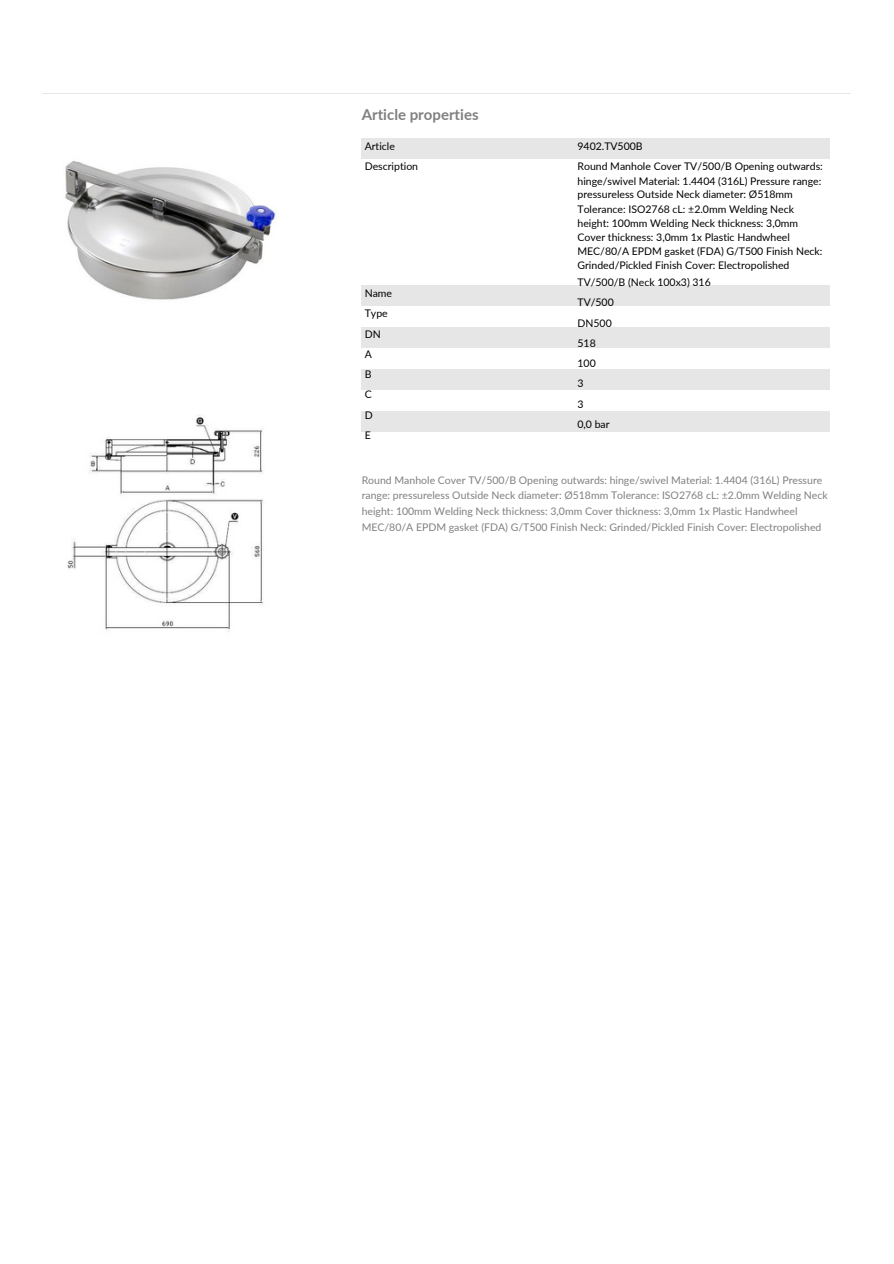
<style>
.page{position:relative;width:894px;height:1264px;background:#fff}
.page>*{position:absolute;margin:0;border:0;box-sizing:border-box;transform-origin:0 0}
.t1{font:700 15px "Lato";color:#808080}
.t2{font:10.5px/20.2px "Lato";color:#000}
.t3{font:10.5px/15.8px "Lato";color:#808080}
</style>
<div class="page">
<hr style="left:43px;top:93px;width:807px;height:1px;background:#e6e6e6">
<img style="left:65px;top:161px;width:211px;height:139px">
<img style="left:67px;top:415px;width:197px;height:217px">
<div style="left:361px;top:138px;width:468px;height:21px;background:#e6e6e6"></div>
<div style="left:361px;top:285px;width:468px;height:21px;background:#e6e6e6"></div>
<div style="left:361px;top:327px;width:468px;height:21px;background:#e6e6e6"></div>
<div style="left:361px;top:369px;width:468px;height:21px;background:#e6e6e6"></div>
<div style="left:361px;top:410px;width:468px;height:21px;background:#e6e6e6"></div>
<p class="t1" style="left:361px;top:105px;width:118px">Article properties</p>
<p class="t2" style="left:364px;top:136px;width:55px">Article<br>Description</p>
<h1 class="t2" style="left:364px;top:283px;width:29px">Name<br>Type<br>DN<br>A<br>B<br>C<br>D<br>E</h1>
<p class="t2" style="left:577px;top:136px;width:247px">9402.TV500B<br>Round Manhole Cover TV/500/B Opening outwards:</p>
<p class="t2" style="left:577px;top:171px;width:245px">hinge/swivel Material: 1.4404 (316L) Pressure range:</p>
<p class="t2" style="left:577px;top:184px;width:217px">pressureless Outside Neck diameter: Ø518mm</p>
<p class="t2" style="left:577px;top:199px;width:218px">Tolerance: ISO2768 cL: ±2.0mm Welding Neck</p>
<p class="t2" style="left:577px;top:212px;width:222px">height: 100mm Welding Neck thickness: 3,0mm</p>
<p class="t2" style="left:577px;top:227px;width:214px">Cover thickness: 3,0mm 1x Plastic Handwheel</p>
<p class="t2" style="left:577px;top:240px;width:246px">MEC/80/A EPDM gasket (FDA) G/T500 Finish Neck:</p>
<p class="t2" style="left:577px;top:255px;width:213px">Grinded/Pickled Finish Cover: Electropolished</p>
<p class="t2" style="left:577px;top:272px;width:135px">TV/500/B (Neck 100x3) 316</p>
<p class="t2" style="left:577px;top:292px;width:38px">TV/500</p>
<p class="t2" style="left:577px;top:312px;width:36px">DN500</p>
<p class="t2" style="left:577px;top:333px;width:20px">518</p>
<p class="t2" style="left:577px;top:353px;width:20px">100</p>
<p class="t2" style="left:577px;top:373px;width:8px">3</p>
<p class="t2" style="left:577px;top:393px;width:8px">3</p>
<p class="t2" style="left:577px;top:414px;width:34px">0,0 bar</p>
<p class="t3" style="left:361px;top:471px;width:467px">Round Manhole Cover TV/500/B Opening outwards: hinge/swivel Material: 1.4404 (316L) Pressure range: pressureless Outside Neck diameter: Ø518mm Tolerance: ISO2768 cL: ±2.0mm Welding Neck height: 100mm Welding Neck thickness: 3,0mm Cover thickness: 3,0mm 1x Plastic Handwheel MEC/80/A EPDM gasket (FDA) G/T500 Finish Neck: Grinded/Pickled Finish Cover: Electropolished</p>
</div>
